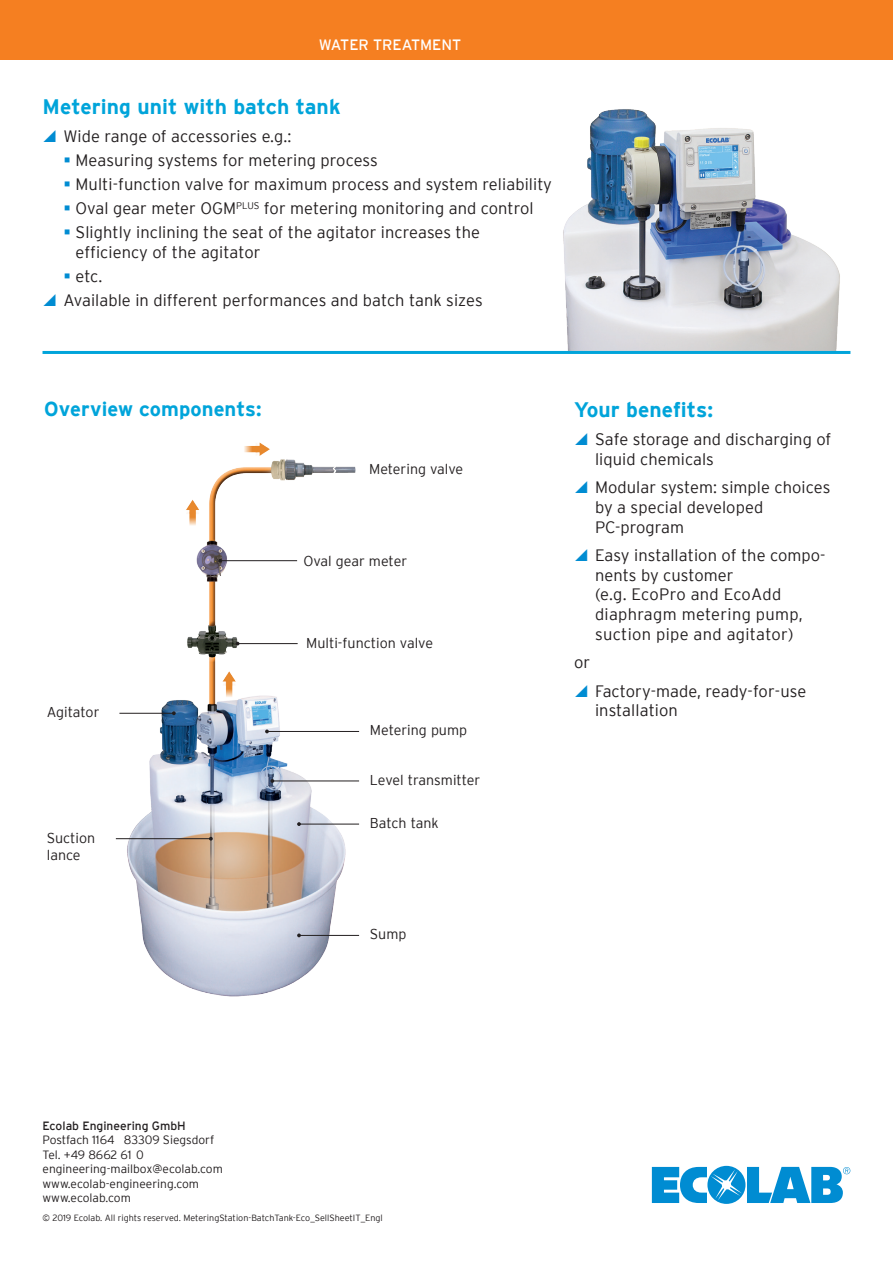
<style>
.page{position:relative;width:893px;height:1263px;background:#fff}
.page>*{position:absolute;margin:0;border:0;box-sizing:border-box;transform-origin:0 0}
.t1{font:700 21px "Interstate";letter-spacing:.005em;color:#00a4da}
.t2{font:700 20.25px "Interstate";letter-spacing:.005em;color:#00a4da}
.t3{font:300 16.5px/19.8px "Interstate";letter-spacing:.005em;color:#231f20}
.t4{font:15px "Interstate";color:#fff}
.t5{font:300 14.25px/17.1px "Interstate";color:#231f20}
.t6{font:300 12px/14.4px "Interstate";color:#231f20}
.t7{font:12px "Interstate";color:#231f20}
.t8{font:300 9px "Interstate";color:#231f20}
.s1{color:#008cd2}
</style>
<div class="page">
<svg style="left:652px;top:1166px;width:198px;height:38px"></svg>
<img style="left:115px;top:442px;width:245px;height:555px">
<div style="left:0;top:0;width:893px;height:59px;background:#f57f21"></div>
<hr style="left:267px;top:731px;width:92px;height:1px;background:#231f20">
<svg style="left:265px;top:729px;width:4px;height:4px"></svg>
<hr style="left:299px;top:824px;width:60px;height:1px;background:#231f20">
<svg style="left:297px;top:822px;width:4px;height:4px"></svg>
<hr style="left:299px;top:935px;width:60px;height:1px;background:#231f20">
<svg style="left:297px;top:933px;width:4px;height:4px"></svg>
<hr style="left:116px;top:838px;width:95px;height:1px;background:#231f20">
<hr style="left:238px;top:643px;width:60px;height:1px;background:#231f20">
<hr style="left:220px;top:560px;width:77px;height:1px;background:#231f20">
<svg style="left:218px;top:559px;width:4px;height:4px"></svg>
<hr style="left:272px;top:780px;width:87px;height:1px;background:#231f20">
<svg style="left:270px;top:779px;width:4px;height:4px"></svg>
<hr style="left:119px;top:713px;width:55px;height:1px;background:#231f20">
<svg style="left:172px;top:711px;width:4px;height:4px"></svg>
<img style="left:563px;top:109px;width:277px;height:242px">
<hr style="left:43px;top:351px;width:807px;height:3px;background:#00a4da">
<p class="t4" style="left:319px;top:36px;width:144px">WATER TREATMENT</p>
<p class="t1" style="left:43px;top:94px;width:300px">Metering unit with batch tank</p>
<p class="t3" style="left:64px;top:126px;width:229px">Wide range of accessories e.g.:</p>
<p class="t3" style="left:64px;top:150px;width:316px"><span class="s1">▪</span> Measuring systems for metering process</p>
<p class="t3" style="left:64px;top:174px;width:490px"><span class="s1">▪</span> Multi-function valve for maximum process and system reliability</p>
<p class="t3" style="left:64px;top:198px;width:472px"><span class="s1">▪</span> Oval gear meter OGM<sup>PLUS</sup> for metering monitoring and control</p>
<p class="t3" style="left:76px;top:222px;width:406px;text-indent:-12px"><span class="s1">▪</span> Slightly inclining the seat of the agitator increases the efficiency of the agitator</p>
<p class="t3" style="left:64px;top:264px;width:421px;line-height:24px"><span class="s1">▪</span> etc.<br>Available in different performances and batch tank sizes</p>
<p class="t2" style="left:44px;top:397px;width:219px">Overview components:</p>
<p class="t5" style="left:47px;top:703px;width:54px">Agitator</p>
<p class="t5" style="left:47px;top:829px;width:50px">Suction lance</p>
<p class="t5" style="left:369px;top:461px;width:96px">Metering valve</p>
<p class="t5" style="left:303px;top:552px;width:105px">Oval gear meter</p>
<p class="t5" style="left:306px;top:634px;width:128px">Multi-function valve</p>
<p class="t5" style="left:370px;top:722px;width:99px">Metering pump</p>
<p class="t5" style="left:370px;top:771px;width:112px">Level transmitter</p>
<p class="t5" style="left:370px;top:814px;width:70px">Batch tank</p>
<p class="t5" style="left:370px;top:925px;width:38px">Sump</p>
<p class="t1" style="left:574px;top:397px;width:141px">Your benefits:</p>
<p class="t3" style="left:595px;top:429px;width:238px">Safe storage and discharging of liquid chemicals</p>
<p class="t3" style="left:595px;top:477px;width:237px">Modular system: simple choices by a special developed<br>PC-program</p>
<p class="t3" style="left:595px;top:545px;width:232px">Easy installation of the compo&shy;nents by customer<br>(e.g. EcoPro and EcoAdd diaphragm metering pump, suction pipe and agitator)</p>
<p class="t3" style="left:574px;top:652px;width:18px">or</p>
<p class="t3" style="left:595px;top:681px;width:213px">Factory-made, ready-for-use installation</p>
<p class="t7" style="left:43px;top:1119px;width:145px">Ecolab Engineering GmbH</p>
<p class="t6" style="left:43px;top:1133px;width:182px">Postfach 1164 83309 Siegsdorf<br>Tel. +49 8662 61 0 engineering-mailbox@ecolab.com www.ecolab-engineering.com www.ecolab.com</p>
<p class="t8" style="left:43px;top:1212px;width:342px">© 2019 Ecolab. All rights reserved. MeteringStation-BatchTank-Eco_SellSheetIT_Engl</p>
</div>
